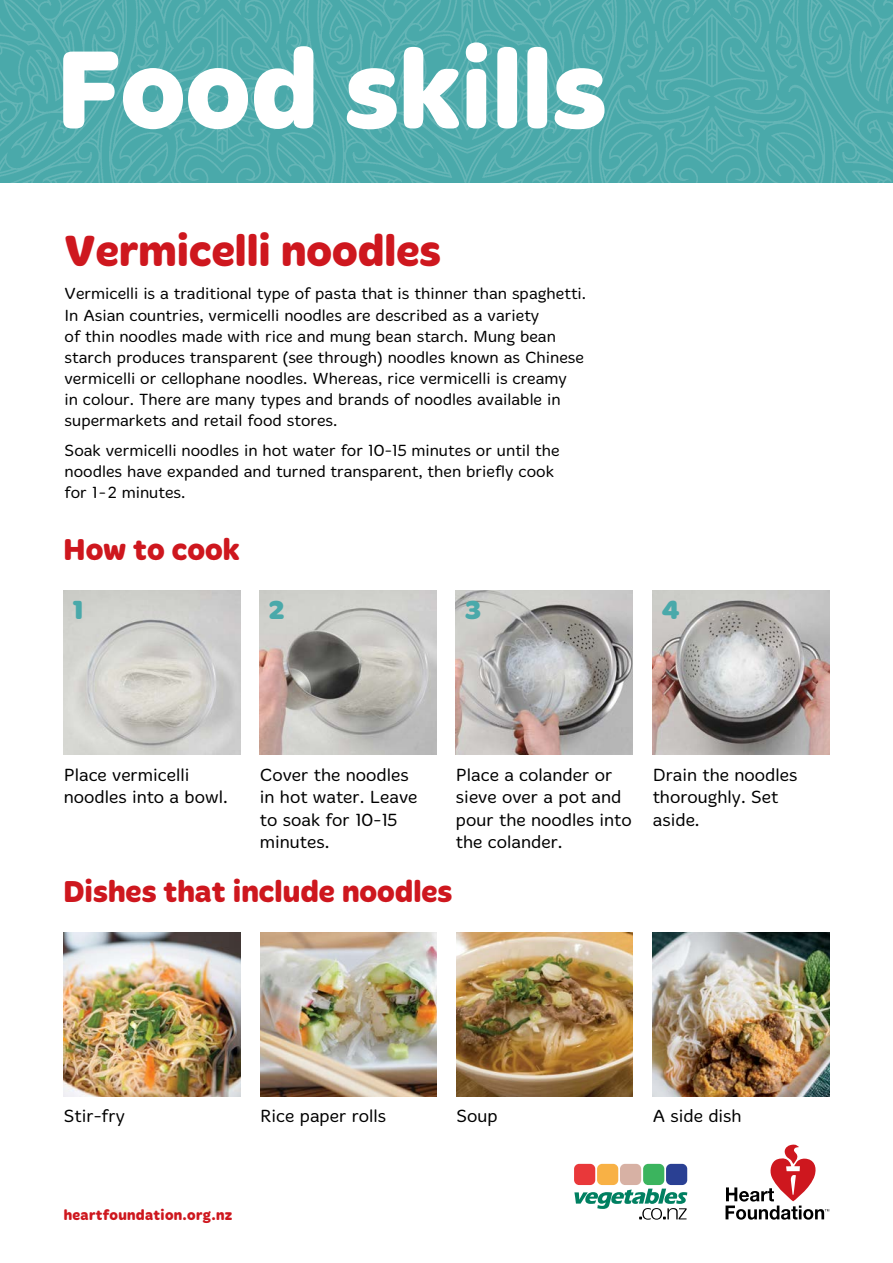
<style>
.page{position:relative;width:893px;height:1263px;background:#fff}
.page>*{position:absolute;margin:0;border:0;box-sizing:border-box;transform-origin:0 0}
.t1{font:700 114.3px "Merge";color:#fff}
.t2{font:700 45px "Merge";color:#ce171e}
.t3{font:700 31.05px "Merge";color:#ce171e}
.t4{font:700 27px "Merge";color:#4aa9aa}
.t5{font:300 18px/22.5px "Merge";color:#000}
.t6{font:300 16.5px/21.1px "Merge";color:#000}
.t7{font:700 15px "Merge";letter-spacing:.02em;color:#ce171e}
</style>
<div class="page">
<img style="left:260px;top:590px;width:176px;height:164px">
<img style="left:64px;top:590px;width:176px;height:164px">
<img style="left:64px;top:932px;width:176px;height:164px">
<img style="left:260px;top:932px;width:177px;height:164px">
<img style="left:456px;top:932px;width:177px;height:164px">
<img style="left:653px;top:932px;width:176px;height:164px">
<img style="left:456px;top:590px;width:176px;height:164px">
<img style="left:653px;top:590px;width:176px;height:164px">
<img style="left:0;top:0;width:893px;height:183px">
<svg style="left:725px;top:1144px;width:104px;height:76px"></svg>
<div style="left:666px;top:1164px;width:21px;height:21px;background:#2a4093;border-radius:5px"></div>
<div style="left:643px;top:1164px;width:21px;height:21px;background:#3bb45e;border-radius:5px"></div>
<div style="left:620px;top:1164px;width:21px;height:21px;background:#d7b1a4;border-radius:5px"></div>
<div style="left:597px;top:1164px;width:21px;height:21px;background:#f8b145;border-radius:5px"></div>
<div style="left:574px;top:1164px;width:21px;height:21px;background:#e9383a;border-radius:5px"></div>
<svg style="left:574px;top:1188px;width:113px;height:32px"></svg>
<h1 class="t1" style="left:56px;top:24px;width:552px">Food skills</h1>
<h2 class="t2" style="left:65px;top:224px;width:378px">Vermicelli noodles</h2>
<p class="t6" style="left:65px;top:283px;width:523px">Vermicelli is a traditional type of pasta that is thinner than spaghetti.<br>In Asian countries, vermicelli noodles are described as a variety<br>of thin noodles made with rice and mung bean starch. Mung bean starch produces transparent (see through) noodles known as Chinese vermicelli or cellophane noodles. Whereas, rice vermicelli is creamy<br>in colour. There are many types and brands of noodles available in supermarkets and retail food stores.</p>
<p class="t6" style="left:65px;top:440px;width:496px">Soak vermicelli noodles in hot water for 10-15 minutes or until the noodles have expanded and turned transparent, then briefly cook for 1-2 minutes.</p>
<h3 class="t3" style="left:63px;top:531px;width:178px">How to cook</h3>
<h3 class="t4" style="left:72px;top:594px;width:13px">1</h3>
<h3 class="t4" style="left:269px;top:594px;width:17px">2</h3>
<h3 class="t4" style="left:465px;top:594px;width:18px">3</h3>
<h3 class="t4" style="left:662px;top:594px;width:20px">4</h3>
<p class="t5" style="left:64px;top:763px;width:165px">Place vermicelli noodles into a bowl.</p>
<p class="t5" style="left:456px;top:763px;width:177px">Place a colander or sieve over a pot and pour the noodles into the colander.</p>
<p class="t5" style="left:653px;top:763px;width:146px">Drain the noodles thoroughly. Set aside.</p>
<p class="t5" style="left:260px;top:763px;width:159px">Cover the noodles in hot water. Leave to soak for 10-15 minutes.</p>
<h3 class="t3" style="left:63px;top:874px;width:391px">Dishes that include noodles</h3>
<p class="t5" style="left:64px;top:1105px;width:63px">Stir-fry</p>
<p class="t5" style="left:260px;top:1105px;width:128px">Rice paper rolls</p>
<p class="t5" style="left:456px;top:1105px;width:43px">Soup</p>
<p class="t5" style="left:653px;top:1105px;width:91px">A side dish</p>
<p class="t7" style="left:64px;top:1207px;width:170px">heartfoundation.org.nz</p>
</div>
